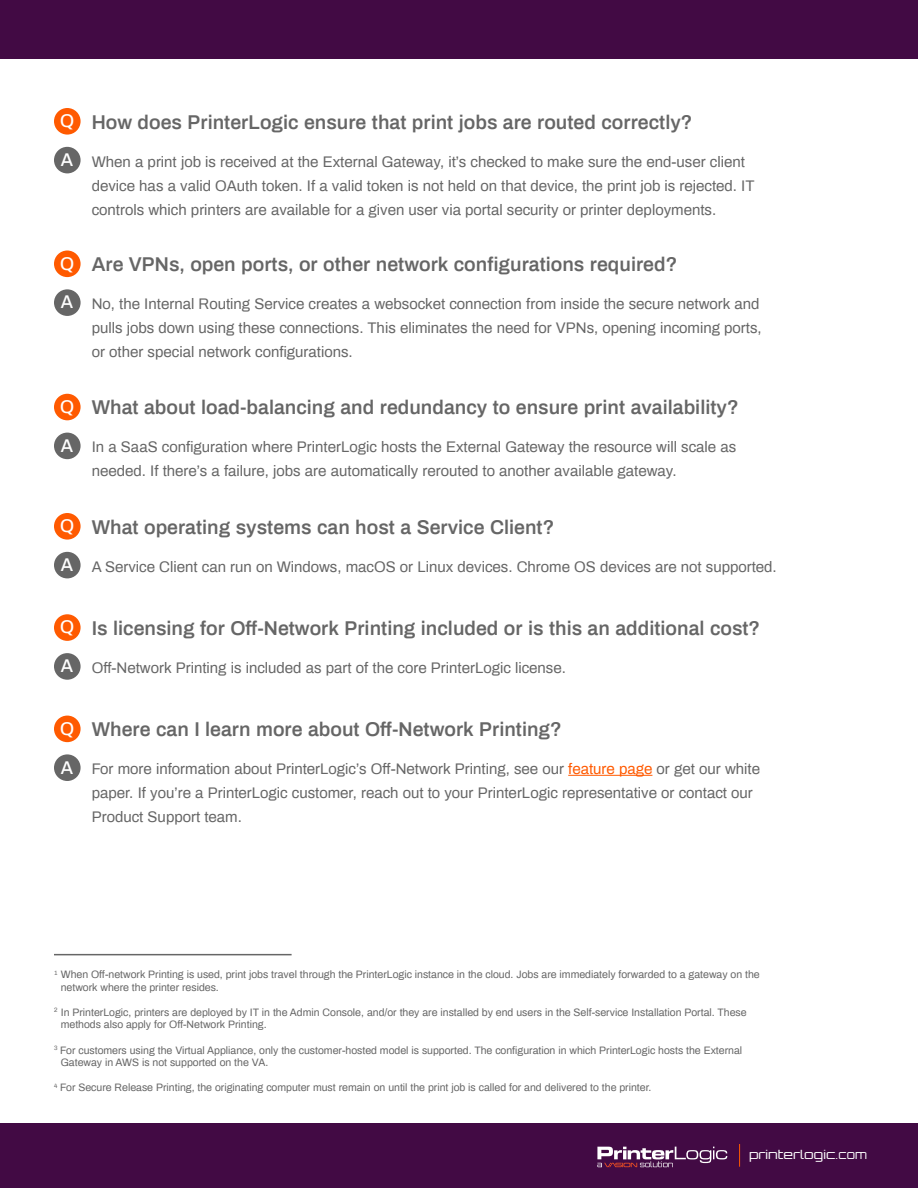
<style>
.page{position:relative;width:918px;height:1188px;background:#fff}
.page>*{position:absolute;margin:0;border:0;box-sizing:border-box;transform-origin:0 0}
.Product_Subhead{font:600 19.5px "Archivo";color:#666}
.t1{font:500 18px "Archivo";color:#fff}
.t2{font:15px/24px "Archivo";color:#666}
.t3{font:12px "Orbitron";color:#fff;scale:1.16 1}
.t4{font:10.5px/12.6px "Archivo";color:#666}
.s1{color:#ff5a00}
</style>
<div class="page">
<div style="left:0;top:0;width:918px;height:58px;background:#420a44"></div>
<div style="left:54px;top:251px;width:27px;height:26px;background:#ff5a00;border-radius:50%"></div>
<div style="left:54px;top:394px;width:27px;height:26px;background:#ff5a00;border-radius:50%"></div>
<div style="left:54px;top:614px;width:27px;height:27px;background:#ff5a00;border-radius:50%"></div>
<div style="left:54px;top:513px;width:27px;height:27px;background:#ff5a00;border-radius:50%"></div>
<div style="left:54px;top:289px;width:27px;height:27px;background:#666;border-radius:50%"></div>
<div style="left:54px;top:433px;width:27px;height:26px;background:#666;border-radius:50%"></div>
<div style="left:54px;top:653px;width:27px;height:27px;background:#666;border-radius:50%"></div>
<div style="left:54px;top:552px;width:27px;height:26px;background:#666;border-radius:50%"></div>
<hr style="left:568px;top:775px;width:84px;height:1px;background:#ff5a00">
<div style="left:54px;top:716px;width:27px;height:26px;background:#ff5a00;border-radius:50%"></div>
<div style="left:54px;top:754px;width:27px;height:27px;background:#666;border-radius:50%"></div>
<div style="left:0;top:1123px;width:918px;height:65px;background:#420a44"></div>
<svg style="left:739px;top:1144px;width:1px;height:23px"></svg>
<svg style="left:597px;top:1147px;width:130px;height:20px"></svg>
<hr style="left:54px;top:954px;width:238px;height:1px;background:#666">
<div style="left:54px;top:108px;width:27px;height:27px;background:#ff5a00;border-radius:50%"></div>
<div style="left:54px;top:147px;width:27px;height:26px;background:#666;border-radius:50%"></div>
<p class="t1" style="left:60px;top:108px;width:16px">Q</p>
<p class="t1" style="left:61px;top:147px;width:14px">A</p>
<p class="Product_Subhead" style="left:92px;top:108px;width:602px">How does PrinterLogic ensure that print jobs are routed correctly?</p>
<p class="t2" style="left:92px;top:148px;width:664px">When a print job is received at the External Gateway, it’s checked to make sure the end-user client device has a valid OAuth token. If a valid token is not held on that device, the print job is rejected. IT controls which printers are available for a given user via portal security or printer deployments.</p>
<p class="t1" style="left:60px;top:250px;width:16px">Q</p>
<p class="Product_Subhead" style="left:92px;top:250px;width:587px">Are VPNs, open ports, or other network configurations required?</p>
<p class="t1" style="left:61px;top:289px;width:14px">A</p>
<p class="t2" style="left:92px;top:291px;width:672px">No, the Internal Routing Service creates a websocket connection from inside the secure network and pulls jobs down using these connections. This eliminates the need for VPNs, opening incoming ports, or other special network configurations.</p>
<p class="t1" style="left:60px;top:393px;width:16px">Q</p>
<p class="Product_Subhead" style="left:92px;top:393px;width:648px">What about load-balancing and redundancy to ensure print availability?</p>
<p class="t1" style="left:61px;top:432px;width:14px">A</p>
<p class="t2" style="left:92px;top:434px;width:646px">In a SaaS configuration where PrinterLogic hosts the External Gateway the resource will scale as needed. If there’s a failure, jobs are automatically rerouted to another available gateway.</p>
<p class="t1" style="left:60px;top:513px;width:16px">Q</p>
<p class="Product_Subhead" style="left:92px;top:513px;width:464px">What operating systems can host a Service Client?</p>
<p class="t1" style="left:61px;top:552px;width:14px">A</p>
<p class="t2" style="left:92px;top:553px;width:687px">A Service Client can run on Windows, macOS or Linux devices. Chrome OS devices are not supported.</p>
<p class="t1" style="left:60px;top:614px;width:16px">Q</p>
<p class="Product_Subhead" style="left:92px;top:614px;width:670px">Is licensing for Off-Network Printing included or is this an additional cost?</p>
<p class="t1" style="left:61px;top:653px;width:14px">A</p>
<p class="t2" style="left:92px;top:655px;width:476px">Off-Network Printing is included as part of the core PrinterLogic license.</p>
<p class="t1" style="left:60px;top:715px;width:16px">Q</p>
<p class="t1" style="left:61px;top:754px;width:14px">A</p>
<p class="Product_Subhead" style="left:92px;top:715px;width:471px">Where can I learn more about Off-Network Printing?</p>
<p class="t2" style="left:92px;top:756px;width:670px">For more information about PrinterLogic’s Off-Network Printing, see our <span class="s1">feature page</span> or get our white paper. If you’re a PrinterLogic customer, reach out to your PrinterLogic representative or contact our<br>Product Support team.</p>
<p class="t4" style="left:61px;top:967px;width:701px;text-indent:-7px"><sup>1</sup> When Off-network Printing is used, print jobs travel through the PrinterLogic instance in the cloud. Jobs are immediately forwarded to a gateway on the network where the printer resides.</p>
<p class="t4" style="left:61px;top:1005px;width:687px;text-indent:-7px"><sup>2</sup> In PrinterLogic, printers are deployed by IT in the Admin Console, and/or they are installed by end users in the Self-service Installation Portal. These methods also apply for Off-Network Printing.</p>
<p class="t4" style="left:61px;top:1043px;width:683px;text-indent:-7px"><sup>3</sup> For customers using the Virtual Appliance, only the customer-hosted model is supported. The configuration in which PrinterLogic hosts the External<br>Gateway in AWS is not supported on the VA.</p>
<p class="t4" style="left:54px;top:1081px;width:599px"><sup>4</sup> For Secure Release Printing, the originating computer must remain on until the print job is called for and delivered to the printer.</p>
<p class="t3" style="left:749px;top:1147px;width:103px">printerlogic.com</p>
</div>
